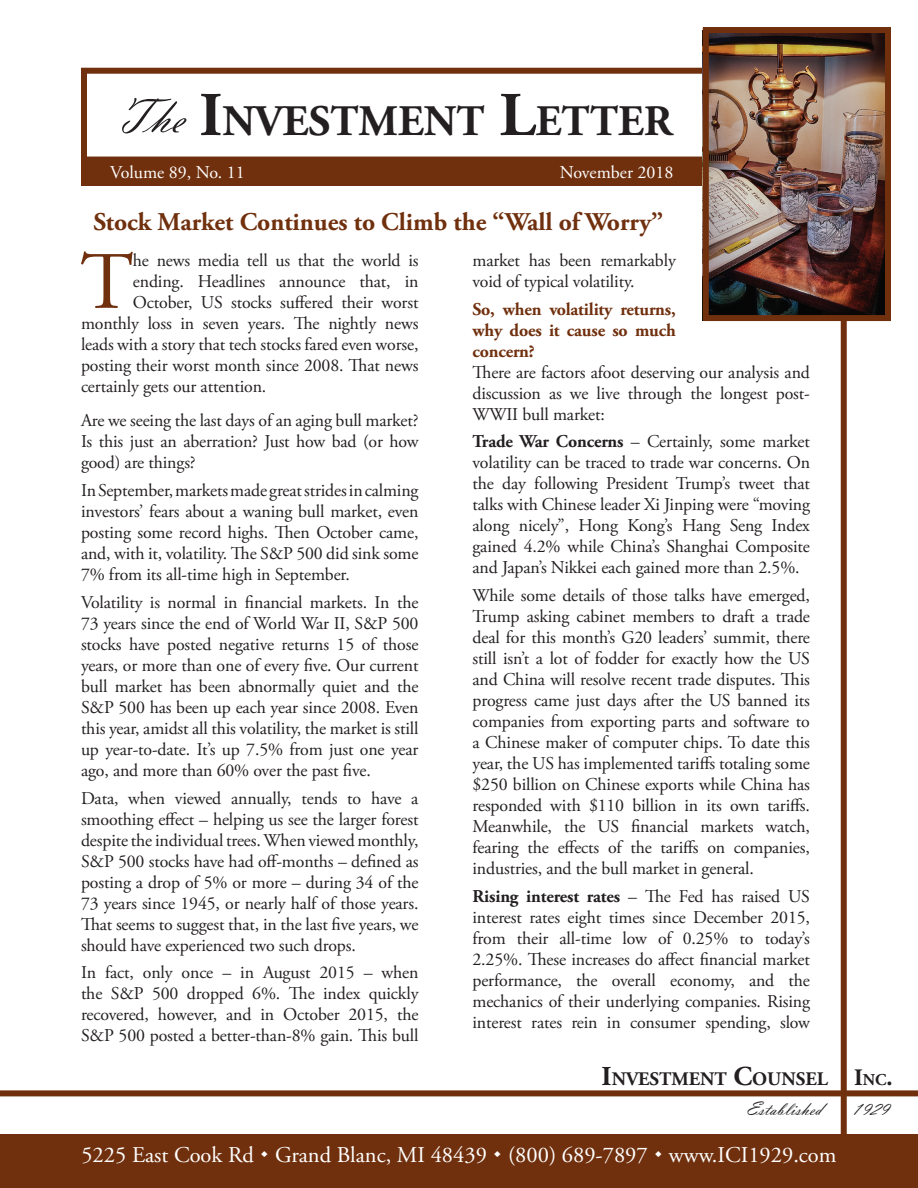
<style>
.page{position:relative;width:918px;height:1188px;background:#fff}
.page>*{position:absolute;margin:0;border:0;box-sizing:border-box;transform-origin:0 0}
.t1{font:81.3px "Adobe Garamond Pro";color:#70300e}
.t2{font:700 43.5px "Adobe Garamond Pro";color:#231f20}
.t3{font:700 25.5px "Adobe Garamond Pro";color:#70300e}
.t4{font:22.5px "Adobe Garamond Pro";color:#fff}
.t5{font:19.8px "Vladimir Script";color:#231f20}
.t6{font:700 19.05px "Adobe Garamond Pro";color:#231f20}
.t7{font:18px/21px "Adobe Garamond Pro";letter-spacing:-.01em;color:#231f20;text-align:justify}
.t8{font:700 18px/21px "Adobe Garamond Pro";letter-spacing:-.01em;color:#70300e;text-align:justify}
.t9{font:18px "Adobe Garamond Pro";color:#fff}
.s1{font-family:"Vladimir Script";font-weight:400;font-size:51.3px}
.s2{font-size:62.1px}
.s3{font-weight:700}
.s4{font-size:27.3px}
.s5{font-size:23.55px}
.s6{font-size:16.5px}
</style>
<div class="page">
<div style="left:841px;top:45px;width:6px;height:1143px;background:#70300e"></div>
<div style="left:0;top:1090px;width:918px;height:6px;background:#70300e"></div>
<div style="left:0;top:1134px;width:918px;height:54px;background:#70300e"></div>
<div style="left:81px;top:68px;width:809px;height:95px;background:#fff;border:6px solid #70300e"></div>
<div style="left:81px;top:159px;width:632px;height:27px;background:#70300e"></div>
<img style="left:710px;top:34px;width:174px;height:280px">
<div style="left:703px;top:27px;width:188px;height:294px;border:6px solid #70300e"></div>
<p class="t2" style="left:115px;top:96px;width:559px"><span class="s1">The</span> <span class="s2">I</span>NVESTMENT <span class="s2">L</span>ETTER</p>
<p class="t9" style="left:110px;top:162px;width:136px">Volume 89, No. 11</p>
<p class="t9" style="left:560px;top:162px;width:115px">November 2018</p>
<p class="t3" style="left:94px;top:207px;width:571px">Stock Market Continues to Climb the “Wall of Worry”</p>
<p class="t7" style="left:472px;top:250px;width:205px">market has been remarkably void of typical volatility.</p>
<p class="t8" style="left:472px;top:299px;width:205px">So, when volatility returns, why does it cause so much concern?</p>
<p class="t7" style="left:472px;top:362px;width:339px">There are factors afoot deserving our analysis and discussion as we live through the longest post-WWII bull market:</p>
<p class="t7" style="left:472px;top:432px;width:339px"><span class="s3">Trade War Concerns</span> – Certainly, some market volatility can be traced to trade war concerns. On the day following President Trump’s tweet that talks with Chinese leader Xi Jinping were “moving along nicely”, Hong Kong’s Hang Seng Index gained 4.2% while China’s Shanghai Composite and Japan’s Nikkei each gained more than 2.5%.</p>
<p class="t7" style="left:472px;top:585px;width:339px">While some details of those talks have emerged, Trump asking cabinet members to draft a trade deal for this month’s G20 leaders’ summit, there still isn’t a lot of fodder for exactly how the US and China will resolve recent trade disputes. This progress came just days after the US banned its companies from exporting parts and software to a Chinese maker of computer chips. To date this year, the US has implemented tariffs totaling some $250 billion on Chinese exports while China has responded with $110 billion in its own tariffs.<br>Meanwhile, the US financial markets watch, fearing the effects of the tariffs on companies, industries, and the bull market in general.</p>
<p class="t7" style="left:472px;top:886px;width:339px"><span class="s3">Rising interest rates</span> – The Fed has raised US interest rates eight times since December 2015, from their all-time low of 0.25% to today’s 2.25%. These increases do affect financial market performance, the overall economy, and the mechanics of their underlying companies. Rising interest rates rein in consumer spending, slow</p>
<p class="t1" style="left:80px;top:233px;width:55px">T</p>
<p class="t7" style="left:133px;top:250px;width:287px">he news media tell us that the world is</p>
<p class="t7" style="left:133px;top:271px;width:287px">ending. Headlines announce that, in</p>
<p class="t7" style="left:133px;top:292px;width:287px">October, US stocks suffered their worst</p>
<p class="t7" style="left:81px;top:313px;width:339px">monthly loss in seven years. The nightly news</p>
<p class="t7" style="left:81px;top:334px;width:339px">leads with a story that tech stocks fared even worse,</p>
<p class="t7" style="left:81px;top:355px;width:339px">posting their worst month since 2008. That news</p>
<p class="t7" style="left:81px;top:376px;width:187px">certainly gets our attention.</p>
<p class="t7" style="left:81px;top:411px;width:339px">Are we seeing the last days of an aging bull market?<br>Is this just an aberration? Just how bad (or how good) are things?</p>
<p class="t7" style="left:81px;top:480px;width:339px">In September, markets made great strides in calming investors’ fears about a waning bull market, even posting some record highs. Then October came, and, with it, volatility. The S&amp;P 500 did sink some 7% from its all-time high in September.</p>
<p class="t7" style="left:81px;top:592px;width:339px">Volatility is normal in financial markets. In the 73 years since the end of World War II, S&amp;P 500 stocks have posted negative returns 15 of those years, or more than one of every five. Our current bull market has been abnormally quiet and the S&amp;P 500 has been up each year since 2008. Even this year, amidst all this volatility, the market is still up year-to-date. It’s up 7.5% from just one year ago, and more than 60% over the past five.</p>
<p class="t7" style="left:81px;top:788px;width:339px">Data, when viewed annually, tends to have a smoothing effect – helping us see the larger forest despite the individual trees. When viewed monthly, S&amp;P 500 stocks have had off-months – defined as posting a drop of 5% or more – during 34 of the 73 years since 1945, or nearly half of those years.<br>That seems to suggest that, in the last five years, we should have experienced two such drops.</p>
<p class="t7" style="left:81px;top:963px;width:339px">In fact, only once – in August 2015 – when the S&amp;P 500 dropped 6%. The index quickly recovered, however, and in October 2015, the S&amp;P 500 posted a better-than-8% gain. This bull</p>
<p class="t6" style="left:602px;top:1068px;width:292px"><span class="s4">I</span>NVESTMENT <span class="s4">C</span>OUNSEL <span class="s5">I</span><span class="s6">NC</span><span class="s5">.</span></p>
<p class="t5" style="left:747px;top:1097px;width:77px">Established</p>
<p class="t5" style="left:852px;top:1097px;width:38px">1929</p>
<p class="t4" style="left:81px;top:1141px;width:757px">5225 East Cook Rd Grand Blanc, MI 48439 (800) 689-7897 www.ICI1929.com</p>
</div>
